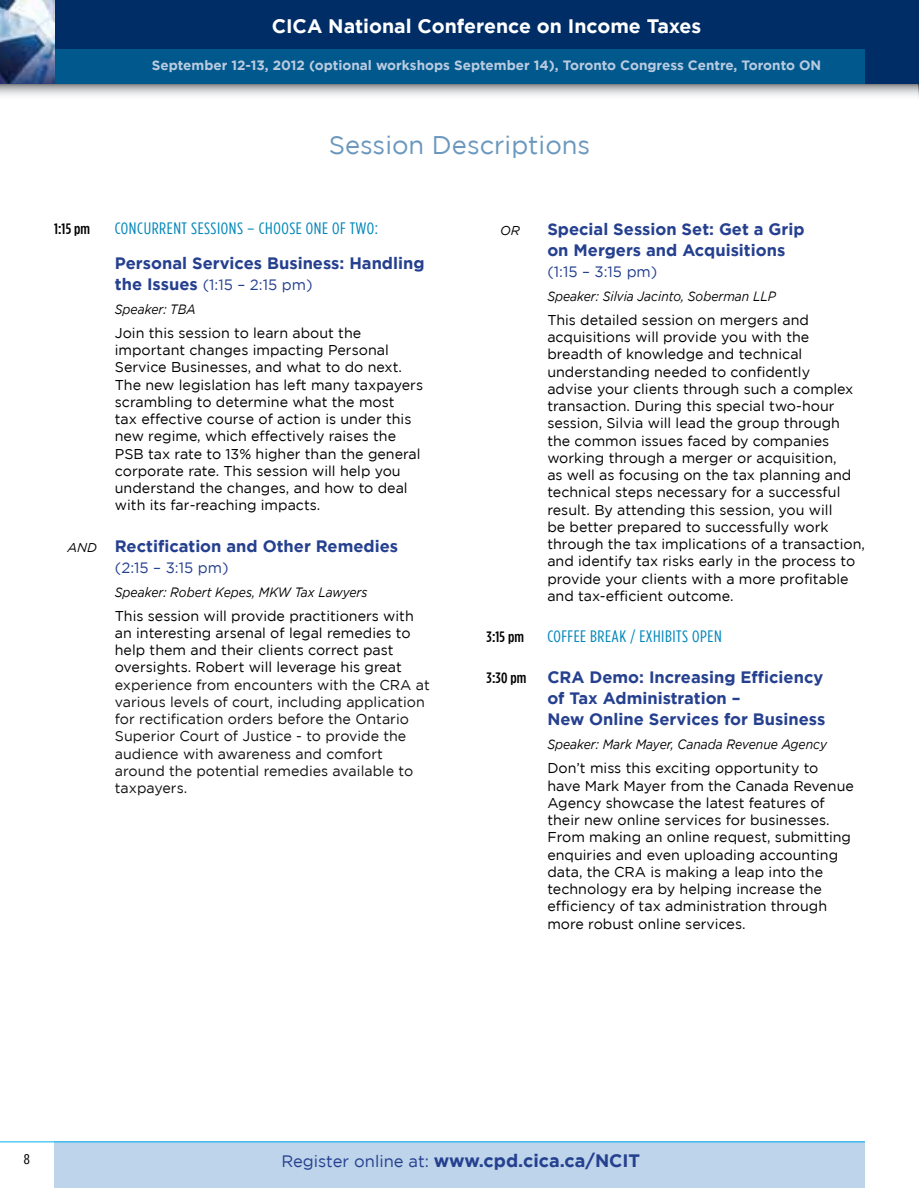
<style>
.page{position:relative;width:919px;height:1188px;background:#fff}
.page>*{position:absolute;margin:0;border:0;box-sizing:border-box;transform-origin:0 0}
.t1{font:25.5px "Gotham";color:#6a97bd}
.t2{font:700 19.5px "Gotham";color:#fff}
.t3{font:700 18px "Gotham";color:#25408f}
.t4{font:700 16.5px/21px "Gotham";color:#25408f}
.t5{font:16.5px "Gotham Condensed";letter-spacing:.03em;color:#0086ba;scale:1.1 1}
.t6{font:15px "Gotham";color:#25408f}
.t7{font:500 15px "Gotham Condensed";letter-spacing:.01em;color:#000;scale:1.1 1}
.t8{font:14.25px/17.2px "Gotham";color:#000}
.t9{font:14.25px/17.2px "Gotham";color:#121212}
.t10{font:14.25px "Gotham Condensed";color:#000;scale:1.25 1}
.t11{font:italic 13.5px "Gotham";color:#000;scale:.9 1}
.t12{font:700 13.5px "Gotham";color:#bacbe0}
.t13{font:italic 12.75px "Gotham";color:#000}
.s1{font-weight:700;font-size:16.5px}
.s2{font-weight:400;font-style:italic;font-size:12.75px;color:#000}
.s3{font-weight:400;font-size:16.5px}
</style>
<div class="page">
<svg style="left:918px;top:84px;width:1px;height:14px"></svg>
<hr style="left:918px;top:0;width:1px;height:84px;background:#00588c">
<svg style="left:0;top:84px;width:918px;height:12px;background:#c6c7c9"></svg>
<div style="left:0;top:0;width:918px;height:84px;background:#002d66"></div>
<div style="left:54px;top:50px;width:810px;height:34px;background:#00588c"></div>
<img style="left:0;top:0;width:54px;height:84px">
<div style="left:54px;top:1142px;width:810px;height:46px;background:#bed4ea"></div>
<hr style="left:0;top:1142px;width:864px;height:1px;background:#00aeef">
<h2 class="t2" style="left:271px;top:15px;width:431px">CICA National Conference on Income Taxes</h2>
<p class="t12" style="left:152px;top:57px;width:670px">September 12-13, 2012 (optional workshops September 14), Toronto Congress Centre, Toronto ON</p>
<h1 class="t1" style="left:328px;top:130px;width:263px">Session Descriptions</h1>
<p class="t7" style="left:54px;top:221px;width:34px">1:15 pm</p>
<p class="t5" style="left:115px;top:220px;width:241px">CONCURRENT SESSIONS – CHOOSE ONE OF TWO:</p>
<p class="t4" style="left:115px;top:252px;width:311px">Personal Services Business: Handling</p>
<p class="t6" style="left:115px;top:276px;width:199px"><span class="s1">the Issues</span> (1:15 – 2:15 pm)</p>
<p class="t11" style="left:115px;top:302px;width:91px">Speaker: TBA</p>
<p class="t8" style="left:115px;top:324px;width:309px">Join this session to learn about the important changes impacting Personal Service Businesses, and what to do next.<br>The new legislation has left many taxpayers scrambling to determine what the most<br>tax effective course of action is under this new regime, which effectively raises the PSB tax rate to 13% higher than the general corporate rate. This session will help you understand the changes, and how to deal with its far-reaching impacts.</p>
<p class="t4" style="left:68px;top:535px;width:332px"><span class="s2">AND</span> Rectification and Other Remedies</p>
<p class="t6" style="left:115px;top:559px;width:115px">(2:15 – 3:15 pm)</p>
<p class="t11" style="left:115px;top:584px;width:282px">Speaker: Robert Kepes, MKW Tax Lawyers</p>
<p class="t8" style="left:115px;top:607px;width:300px">This session will provide practitioners with an interesting arsenal of legal remedies to help them and their clients correct past oversights. Robert will leverage his great</p>
<p class="t9" style="left:115px;top:676px;width:316px">experience from encounters with the CRA at various levels of court, including application for rectification orders before the Ontario Superior Court of Justice - to provide the audience with awareness and comfort around the potential remedies available to taxpayers.</p>
<p class="t13" style="left:500px;top:223px;width:11px">OR</p>
<p class="t4" style="left:547px;top:218px;width:259px">Special Session Set: Get a Grip on Mergers and Acquisitions</p>
<p class="t6" style="left:547px;top:263px;width:111px">(1:15 – 3:15 pm)</p>
<p class="t11" style="left:547px;top:289px;width:255px">Speaker: Silvia Jacinto, Soberman LLP</p>
<p class="t8" style="left:547px;top:311px;width:319px">This detailed session on mergers and acquisitions will provide you with the breadth of knowledge and technical understanding needed to confidently<br>advise your clients through such a complex transaction. During this special two-hour session, Silvia will lead the group through the common issues faced by companies working through a merger or acquisition,<br>as well as focusing on the tax planning and technical steps necessary for a successful result. By attending this session, you will<br>be better prepared to successfully work through the tax implications of a transaction, and identify tax risks early in the process to provide your clients with a more profitable and tax-efficient outcome.</p>
<p class="t7" style="left:486px;top:629px;width:36px">3:15 pm</p>
<p class="t5" style="left:547px;top:627px;width:160px">COFFEE BREAK / EXHIBITS OPEN</p>
<p class="t7" style="left:486px;top:670px;width:38px">3:30 pm</p>
<p class="t4" style="left:547px;top:667px;width:279px">CRA Demo: Increasing Efficiency of Tax Administration –<br>New Online Services for Business</p>
<p class="t11" style="left:547px;top:737px;width:312px">Speaker: Mark Mayer, Canada Revenue Agency</p>
<p class="t8" style="left:547px;top:759px;width:308px">Don’t miss this exciting opportunity to have Mark Mayer from the Canada Revenue Agency showcase the latest features of their new online services for businesses.<br>From making an online request, submitting enquiries and even uploading accounting data, the CRA is making a leap into the technology era by helping increase the efficiency of tax administration through more robust online services.</p>
<p class="t10" style="left:24px;top:1151px;width:6px">8</p>
<p class="t3" style="left:281px;top:1150px;width:360px"><span class="s3">Register online at:</span> www.cpd.cica.ca/NCIT</p>
</div>
